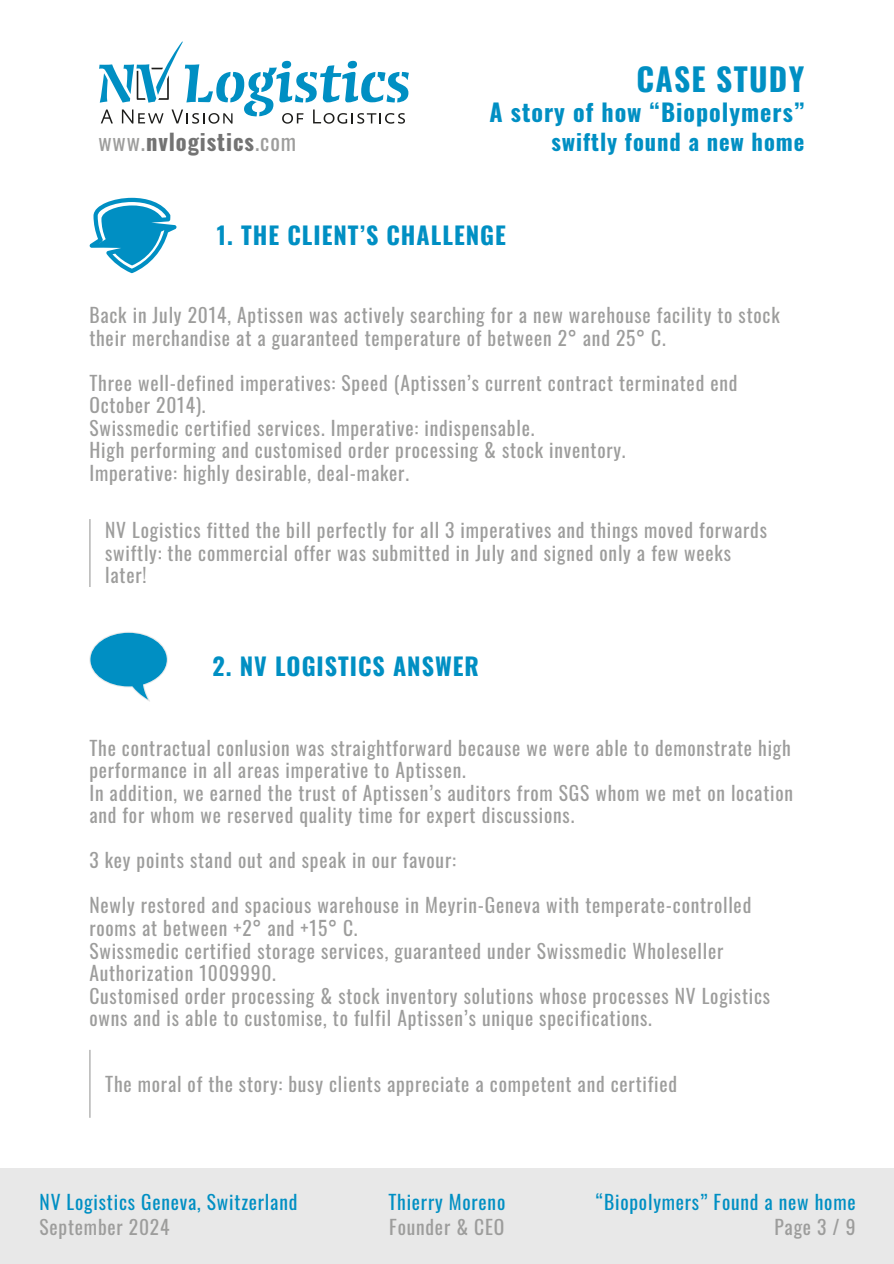
<style>
.page{position:relative;width:894px;height:1264px;background:#fff}
.page>*{position:absolute;margin:0;border:0;box-sizing:border-box;transform-origin:0 0}
.t1{font:700 31.5px "Oswald";letter-spacing:.04em;color:#008fc3}
.t2{font:700 24px "Oswald";letter-spacing:.04em;color:#008fc3}
.t3{font:700 22.5px "Oswald";letter-spacing:.04em;color:#008fc3}
.t4{font:700 22.5px "Oswald";letter-spacing:.04em;color:#737373}
.t5{font:19.5px/22.5px "Oswald";letter-spacing:.04em;color:#9d9d9c}
.t6{font:19.5px "Oswald";letter-spacing:.04em;color:#008fc3}
.s1{font-weight:400;color:#9d9d9c}
</style>
<div class="page">
<div style="left:0;top:1168px;width:893px;height:95px;background:#e8e8e8"></div>
<svg style="left:89px;top:198px;width:87px;height:75px"></svg>
<svg style="left:89px;top:632px;width:79px;height:69px"></svg>
<svg style="left:99px;top:41px;width:310px;height:83px"></svg>
<hr style="left:89px;top:519px;width:1px;height:68px;background:#9d9d9c">
<hr style="left:89px;top:1049px;width:1px;height:68px;background:#9d9d9c">
<h3 class="t4" style="left:98px;top:124px;width:199px"><span class="s1">www.</span>nvlogistics<span class="s1">.com</span></h3>
<p class="t1" style="left:636px;top:55px;width:169px">CASE STUDY</p>
<p class="t2" style="left:489px;top:93px;width:316px">A story of how “Biopolymers”</p>
<p class="t3" style="left:551px;top:124px;width:254px">swiftly found a new home</p>
<p class="t2" style="left:217px;top:216px;width:290px">1. THE CLIENT’S CHALLENGE</p>
<p class="t5" style="left:89px;top:303px;width:691px">Back in July 2014, Aptissen was actively searching for a new warehouse facility to stock their merchandise at a guaranteed temperature of between 2° and 25° C.</p>
<h2 class="t5" style="left:89px;top:370px;width:649px">Three well-defined imperatives: Speed (Aptissen’s current contract terminated end<br>October 2014).</h2>
<p class="t5" style="left:89px;top:415px;width:446px">Swissmedic certified services. Imperative: indispensable.</p>
<p class="t5" style="left:89px;top:438px;width:537px">High performing and customised order processing &amp; stock inventory.</p>
<p class="t5" style="left:89px;top:460px;width:321px">Imperative: highly desirable, deal-maker.</p>
<p class="t5" style="left:105px;top:518px;width:663px">NV Logistics fitted the bill perfectly for all 3 imperatives and things moved forwards swiftly: the commercial offer was submitted in July and signed only a few weeks later!</p>
<h4 class="t2" style="left:212px;top:647px;width:268px">2. NV LOGISTICS ANSWER</h4>
<p class="t5" style="left:89px;top:735px;width:702px">The contractual conlusion was straightforward because we were able to demonstrate high performance in all areas imperative to Aptissen.</p>
<p class="t5" style="left:89px;top:780px;width:705px">In addition, we earned the trust of Aptissen’s auditors from SGS whom we met on location and for whom we reserved quality time for expert discussions.</p>
<h2 class="t5" style="left:89px;top:848px;width:368px">3 key points stand out and speak in our favour:</h2>
<p class="t5" style="left:89px;top:893px;width:663px">Newly restored and spacious warehouse in Meyrin-Geneva with temperate-controlled rooms at between +2° and +15° C.</p>
<p class="t5" style="left:89px;top:938px;width:635px">Swissmedic certified storage services, guaranteed under Swissmedic Wholeseller<br>Authorization 1009990.</p>
<p class="t5" style="left:89px;top:983px;width:682px">Customised order processing &amp; stock inventory solutions whose processes NV Logistics owns and is able to customise, to fulfil Aptissen’s unique specifications.</p>
<p class="t5" style="left:105px;top:1071px;width:573px">The moral of the story: busy clients appreciate a competent and certified</p>
<p class="t6" style="left:40px;top:1186px;width:259px">NV Logistics Geneva, Switzerland</p>
<p class="t5" style="left:40px;top:1215px;width:131px">September 2024</p>
<h1 class="t6" style="left:388px;top:1186px;width:118px">Thierry Moreno</h1>
<h3 class="t5" style="left:389px;top:1215px;width:116px">Founder &amp; CEO</h3>
<p class="t6" style="left:595px;top:1186px;width:261px">“Biopolymers” Found a new home</p>
<p class="t5" style="left:774px;top:1215px;width:83px">Page 3 / 9</p>
</div>
